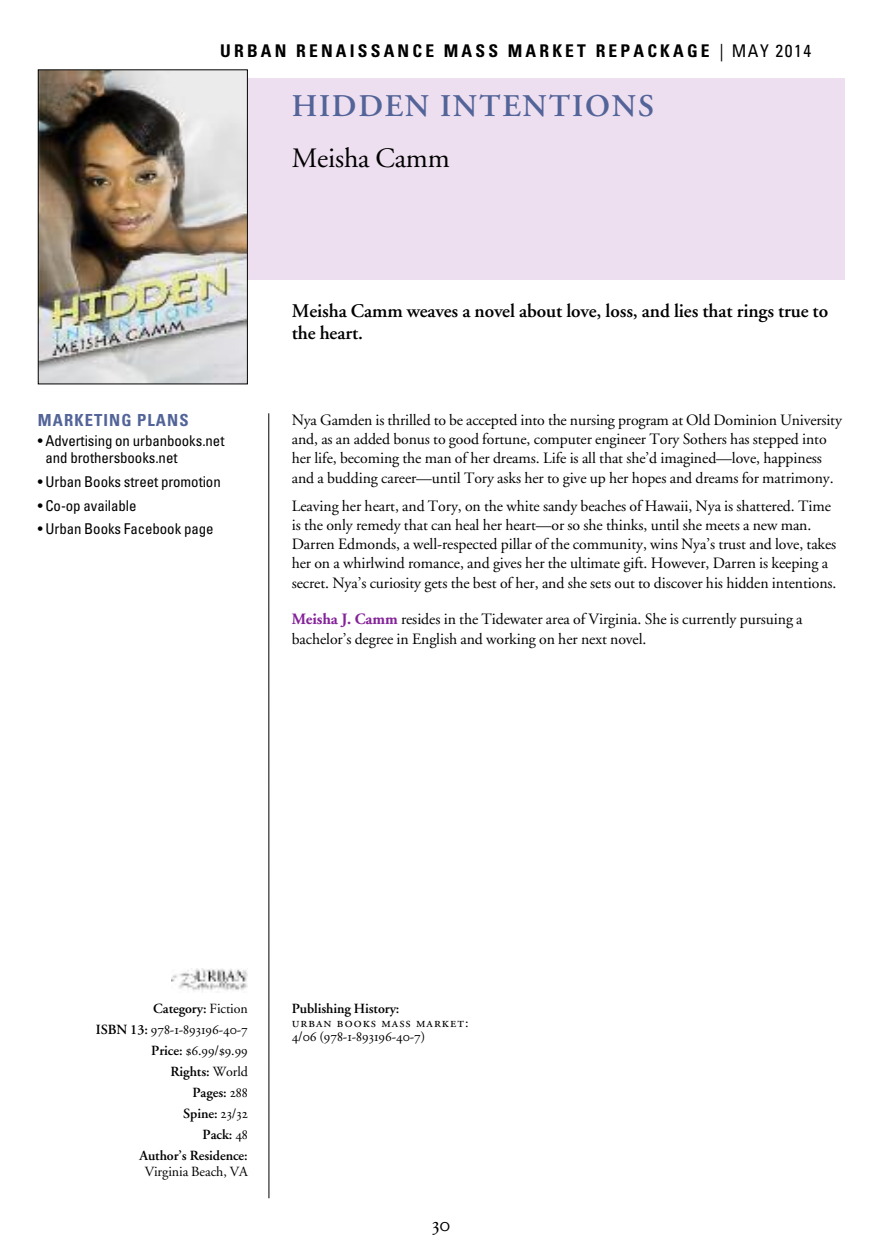
<style>
.page{position:relative;width:882px;height:1260px;background:#fff}
.page>*{position:absolute;margin:0;border:0;box-sizing:border-box;transform-origin:0 0}
.t1{font:600 31.5px "Adobe Garamond";letter-spacing:.055em;color:#536498}
.t2{font:28px "Adobe Garamond";letter-spacing:-.005em;color:#000}
.t3{font:21px "Adobe Garamond Regular SC";color:#000}
.t4{font:600 19.25px/21.9px "Adobe Garamond";letter-spacing:-.005em;color:#000}
.t5{font:700 condensed 17.5px "Univers";letter-spacing:.18em;color:#000}
.t6{font:700 condensed 16.62px "Univers";letter-spacing:.065em;color:#536498}
.t7{font:15.75px/19.2px "Adobe Garamond";letter-spacing:-.005em;color:#000}
.t8{font:condensed 14.88px/17.5px "Univers";letter-spacing:-.005em;color:#000}
.t9{font:600 14px/21px "Adobe Garamond";letter-spacing:-.005em;color:#000;text-align:right}
.t10{font:14px/14px "Adobe Garamond Regular SC";letter-spacing:.075em;color:#000}
.t11{font:14px/21px "Adobe Garamond Regular SC";letter-spacing:-.005em;color:#000;text-align:right}
.t12{font:14px "Adobe Garamond";letter-spacing:-.005em;color:#000}
.s1{font-weight:400}
.s2{font-weight:700;color:#842299}
.s3{font-family:"Adobe Garamond";font-weight:600}
.s4{font-family:"Adobe Garamond Regular SC";font-weight:400}
</style>
<div class="page">
<div style="left:226px;top:78px;width:618px;height:202px;background:#eddef0"></div>
<hr style="left:268px;top:413px;width:1px;height:785px;background:#000">
<img style="left:40px;top:71px;width:206px;height:311px">
<div style="left:38px;top:69px;width:210px;height:315px;border:1px solid #000"></div>
<img style="left:172px;top:969px;width:76px;height:23px">
<p class="t5" style="left:220px;top:44px;width:592px">URBAN RENAISSANCE MASS MARKET REPACKAGE <span class="s1">| MAY 2014</span></p>
<h1 class="t1" style="left:292px;top:94px;width:364px">HIDDEN INTENTIONS</h1>
<h2 class="t2" style="left:292px;top:146px;width:160px">Meisha Camm</h2>
<p class="t6" style="left:38px;top:414px;width:152px">MARKETING PLANS</p>
<p class="t8" style="left:45px;top:433px;width:181px;text-indent:-8px">• Advertising on urbanbooks.net and brothersbooks.net</p>
<p class="t8" style="left:38px;top:474px;width:185px">• Urban Books street promotion</p>
<p class="t8" style="left:38px;top:498px;width:100px">• Co-op available</p>
<p class="t8" style="left:38px;top:522px;width:177px">• Urban Books Facebook page</p>
<p class="t4" style="left:292px;top:301px;width:538px">Meisha Camm weaves a novel about love, loss, and lies that rings true to the heart.</p>
<p class="t7" style="left:292px;top:412px;width:552px">Nya Gamden is thrilled to be accepted into the nursing program at Old Dominion University and, as an added bonus to good fortune, computer engineer Tory Sothers has stepped into her life, becoming the man of her dreams. Life is all that she’d imagined—love, happiness and a budding career—until Tory asks her to give up her hopes and dreams for matrimony.</p>
<p class="t7" style="left:292px;top:497px;width:546px">Leaving her heart, and Tory, on the white sandy beaches of Hawaii, Nya is shattered. Time is the only remedy that can heal her heart—or so she thinks, until she meets a new man.<br>Darren Edmonds, a well-respected pillar of the community, wins Nya’s trust and love, takes her on a whirlwind romance, and gives her the ultimate gift. However, Darren is keeping a secret. Nya’s curiosity gets the best of her, and she sets out to discover his hidden intentions.</p>
<p class="t7" style="left:292px;top:611px;width:512px"><span class="s2">Meisha J. Camm</span> resides in the Tidewater area of Virginia. She is currently pursuing a bachelor’s degree in English and working on her next novel.</p>
<p class="t9" style="left:153px;top:999px;width:96px">Category: <span class="s1">Fiction</span></p>
<p class="t11" style="left:96px;top:1020px;width:154px"><span class="s3">ISBN 13:</span> 978-1-893196-40-7<br><span class="s3">Price:</span> $6.99/$9.99</p>
<p class="t9" style="left:139px;top:1062px;width:110px">Rights: <span class="s1">World<br></span>Pages: <span class="s4">288<br></span>Spine: <span class="s4">23/32<br></span>Pack: <span class="s4">48<br></span>Author’s Residence:</p>
<p class="t12" style="left:145px;top:1166px;width:105px">Virginia Beach, VA</p>
<p class="t9" style="left:292px;top:999px;width:109px">Publishing History:</p>
<p class="t10" style="left:292px;top:1017px;width:178px">urban books mass market:<br>4/06 (978-1-893196-40-7)</p>
<h3 class="t3" style="left:432px;top:1216px;width:20px">30</h3>
</div>
